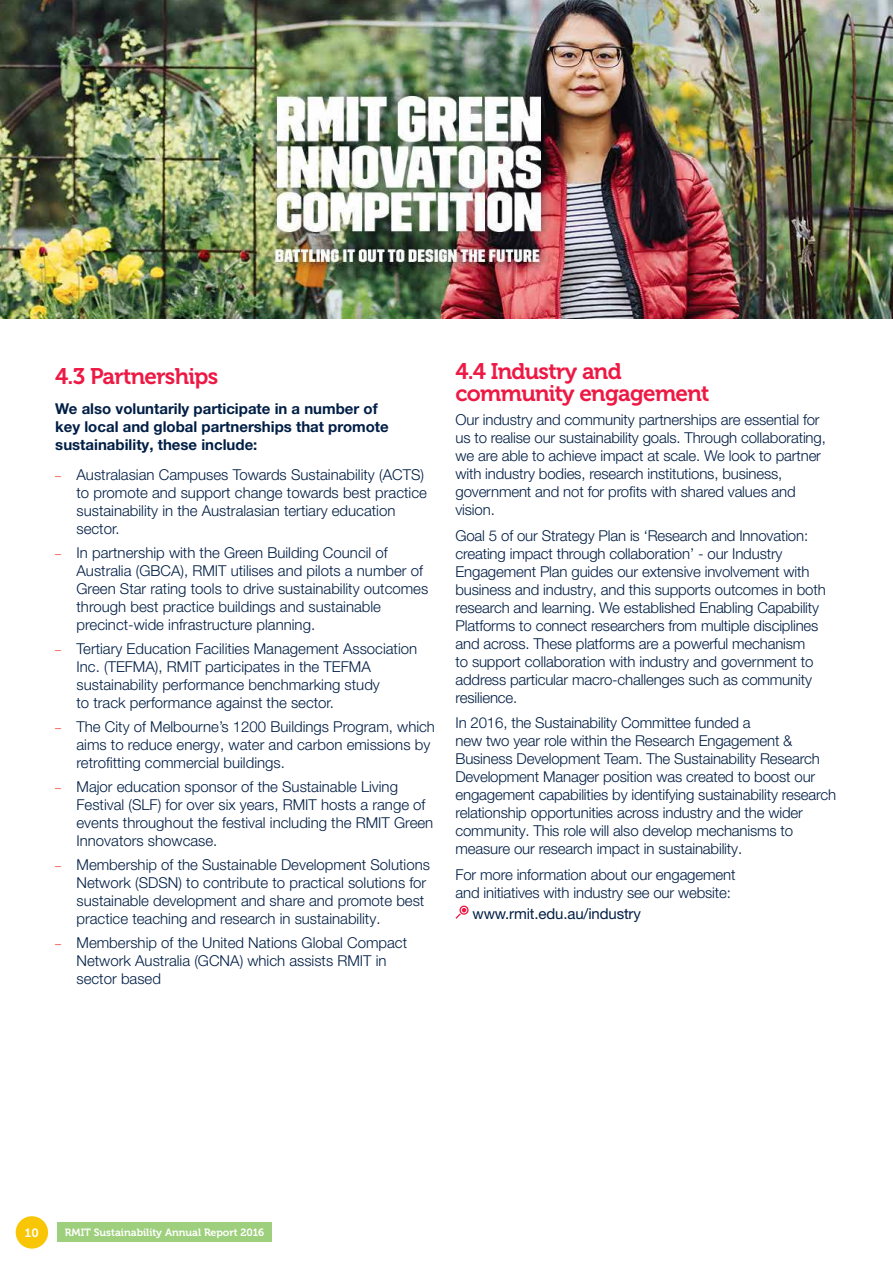
<style>
.page{position:relative;width:893px;height:1263px;background:#fff}
.page>*{position:absolute;margin:0;border:0;box-sizing:border-box;transform-origin:0 0}
.t1{font:22.5px/22.5px "Museo 700";letter-spacing:-.03em;color:#ed1944}
.t2{font:300 15px/18px "Helvetica Neue LT Pro";letter-spacing:-.01em;color:#001e45}
.t3{font:700 15px/18px "Helvetica Neue LT Pro";color:#001e45}
.t4{font:15px "Helvetica Neue LT Pro";letter-spacing:-.01em;color:#001e45}
.t5{font:12px "Museo 700";color:#fff}
.t6{font:10.5px "Museo 700";color:#fff}
.s1{font-size:12px;color:#ef3829}
</style>
<div class="page">
<img style="left:0;top:0;width:893px;height:318px">
<svg style="left:455px;top:905px;width:14px;height:14px"></svg>
<div style="left:16px;top:1216px;width:32px;height:32px;background:#f9c606;border-radius:50%"></div>
<div style="left:57px;top:1222px;width:215px;height:20px;background:#9ecf7c"></div>
<h1 class="t1" style="left:55px;top:366px;width:165px">4.3 Partnerships</h1>
<p class="t3" style="left:55px;top:400px;width:335px">We also voluntarily participate in a number of key local and global partnerships that promote sustainability, these include:</p>
<p class="t2" style="left:77px;top:466px;width:352px;text-indent:-21px"><span class="s1">–</span> Australasian Campuses Towards Sustainability (ACTS) to promote and support change towards best practice sustainability in the Australasian tertiary education sector.</p>
<p class="t2" style="left:77px;top:544px;width:353px;text-indent:-21px"><span class="s1">–</span> In partnership with the Green Building Council of Australia (GBCA), RMIT utilises and pilots a number of Green Star rating tools to drive sustainability outcomes through best practice buildings and sustainable precinct-wide infrastructure planning.</p>
<p class="t2" style="left:77px;top:640px;width:342px;text-indent:-21px"><span class="s1">–</span> Tertiary Education Facilities Management Association Inc. (TEFMA), RMIT participates in the TEFMA sustainability performance benchmarking study<br>to track performance against the sector.</p>
<p class="t2" style="left:77px;top:718px;width:360px;text-indent:-21px"><span class="s1">–</span> The City of Melbourne’s 1200 Buildings Program, which aims to reduce energy, water and carbon emissions by retrofitting commercial buildings.</p>
<p class="t2" style="left:77px;top:778px;width:358px;text-indent:-21px"><span class="s1">–</span> Major education sponsor of the Sustainable Living Festival (SLF) for over six years, RMIT hosts a range of events throughout the festival including the RMIT Green Innovators showcase.</p>
<p class="t2" style="left:77px;top:856px;width:355px;text-indent:-21px"><span class="s1">–</span> Membership of the Sustainable Development Solutions Network (SDSN) to contribute to practical solutions for sustainable development and share and promote best practice teaching and research in sustainability.</p>
<p class="t2" style="left:77px;top:934px;width:332px;text-indent:-21px"><span class="s1">–</span> Membership of the United Nations Global Compact<br>Network Australia (GCNA) which assists RMIT in sector based</p>
<h1 class="t1" style="left:455px;top:360px;width:256px">4.4 Industry and community engagement</h1>
<p class="t2" style="left:455px;top:411px;width:372px">Our industry and community partnerships are essential for us to realise our sustainability goals. Through collaborating, we are able to achieve impact at scale. We look to partner with industry bodies, research institutions, business, government and not for profits with shared values and vision.</p>
<p class="t2" style="left:455px;top:526px;width:372px">Goal 5 of our Strategy Plan is ‘Research and Innovation: creating impact through collaboration’ - our Industry Engagement Plan guides our extensive involvement with business and industry, and this supports outcomes in both research and learning. We established Enabling Capability Platforms to connect researchers from multiple disciplines and across. These platforms are a powerful mechanism<br>to support collaboration with industry and government to address particular macro-challenges such as community resilience.</p>
<p class="t2" style="left:455px;top:714px;width:382px">In 2016, the Sustainability Committee funded a<br>new two year role within the Research Engagement &amp; Business Development Team. The Sustainability Research Development Manager position was created to boost our engagement capabilities by identifying sustainability research relationship opportunities across industry and the wider community. This role will also develop mechanisms to measure our research impact in sustainability.</p>
<p class="t2" style="left:455px;top:865px;width:281px">For more information about our engagement and initiatives with industry see our website:</p>
<p class="t4" style="left:472px;top:904px;width:170px">www.rmit.edu.au/industry</p>
<p class="t5" style="left:25px;top:1226px;width:15px">10</p>
<p class="t6" style="left:65px;top:1227px;width:201px">RMIT Sustainability Annual Report 2016</p>
</div>
